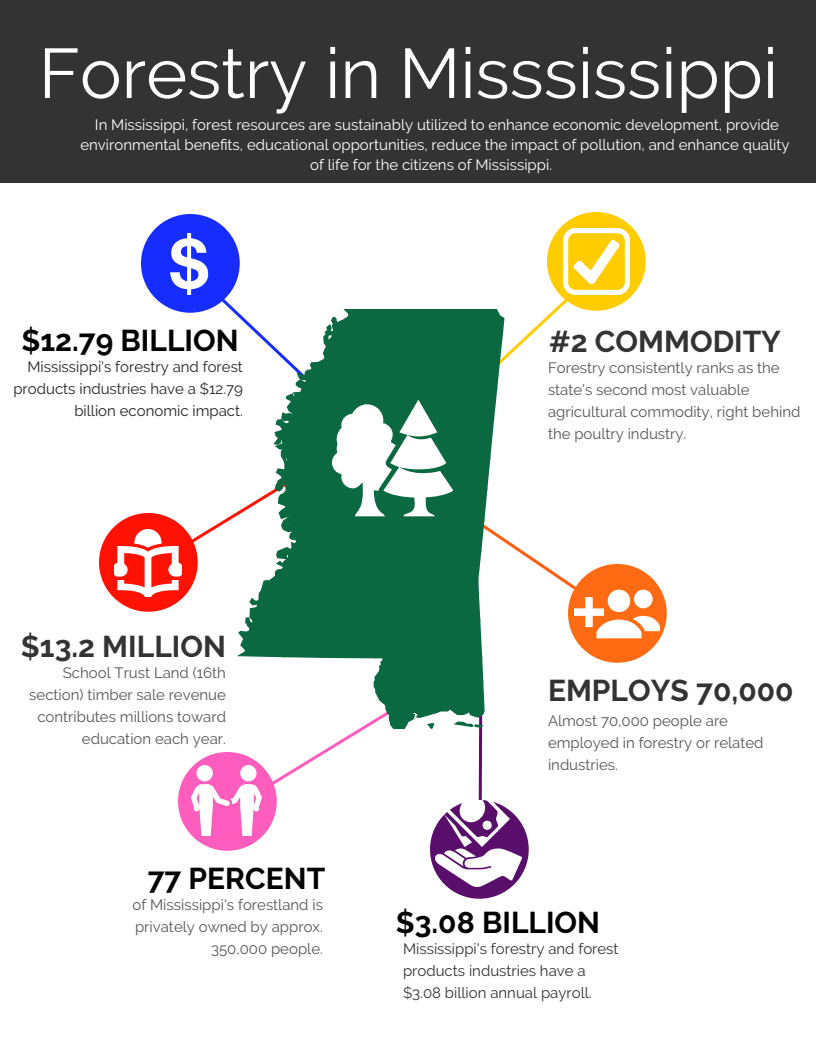
<style>
.page{position:relative;width:816px;height:1056px;background:#fff}
.page>*{position:absolute;margin:0;border:0;box-sizing:border-box;transform-origin:0 0}
.t1{font:70px "Raleway";letter-spacing:.005em;color:#fff}
.t2{font:700 30px "Raleway";letter-spacing:.005em;color:#333}
.t3{font:700 30px "Raleway";letter-spacing:.005em;color:#000}
.t4{font:15px/22px "Raleway";letter-spacing:.005em;color:#565656}
.t5{font:15px/20px "Raleway";letter-spacing:.005em;color:#fff;text-align:center}
.t6{font:15px/22px "Raleway";letter-spacing:.005em;color:#242424;text-align:right}
.t7{font:15px/22px "Raleway";letter-spacing:.005em;color:#333}
</style>
<div class="page">
<div style="left:0;top:0;width:816px;height:183px;background:#333"></div>
<div style="left:141px;top:214px;width:99px;height:99px;background:#172cff;border-radius:50%"></div>
<div style="left:547px;top:212px;width:99px;height:99px;background:#fc0;border-radius:50%"></div>
<div style="left:568px;top:564px;width:99px;height:99px;background:#ff6b12;border-radius:50%"></div>
<div style="left:430px;top:800px;width:99px;height:99px;background:#590e6b;border-radius:50%"></div>
<div style="left:99px;top:513px;width:99px;height:99px;background:#ff1103;border-radius:50%"></div>
<svg style="left:114px;top:228px;width:546px;height:659px"></svg>
<h1 class="t1" style="left:39px;top:32px;width:741px">Forestry in Misssissippi</h1>
<p class="t5" style="left:80px;top:115px;width:711px">In Mississippi, forest resources are sustainably utilized to enhance economic development, provide environmental benefits, educational opportunities, reduce the impact of pollution, and enhance quality of life for the citizens of Mississippi.</p>
<h2 class="t3" style="left:21px;top:323px;width:219px">$12.79 BILLION</h2>
<h2 class="t2" style="left:549px;top:324px;width:233px">#2 COMMODITY</h2>
<p class="t6" style="left:13px;top:356px;width:231px">Mississippi's forestry and forest products industries have a $12.79 billion economic impact.</p>
<p class="t4" style="left:548px;top:357px;width:254px">Forestry consistently ranks as the state’s second most valuable agricultural commodity, right behind the poultry industry.</p>
<h2 class="t2" style="left:21px;top:629px;width:206px">$13.2 MILLION</h2>
<p class="t4" style="left:29px;top:662px;width:198px;text-align:right">School Trust Land (16th section) timber sale revenue contributes millions toward education each year.</p>
<h2 class="t3" style="left:148px;top:861px;width:179px">77 PERCENT</h2>
<p class="t4" style="left:132px;top:894px;width:192px;text-align:right">of Mississippi's forestland is privately owned by approx.<br>350,000 people.</p>
<h2 class="t2" style="left:548px;top:673px;width:247px">EMPLOYS 70,000</h2>
<p class="t4" style="left:548px;top:710px;width:217px">Almost 70,000 people are employed in forestry or related industries.</p>
<h2 class="t3" style="left:396px;top:905px;width:206px">$3.08 BILLION</h2>
<p class="t7" style="left:403px;top:938px;width:217px">Mississippi's forestry and forest products industries have a $3.08 billion annual payroll.</p>
</div>
